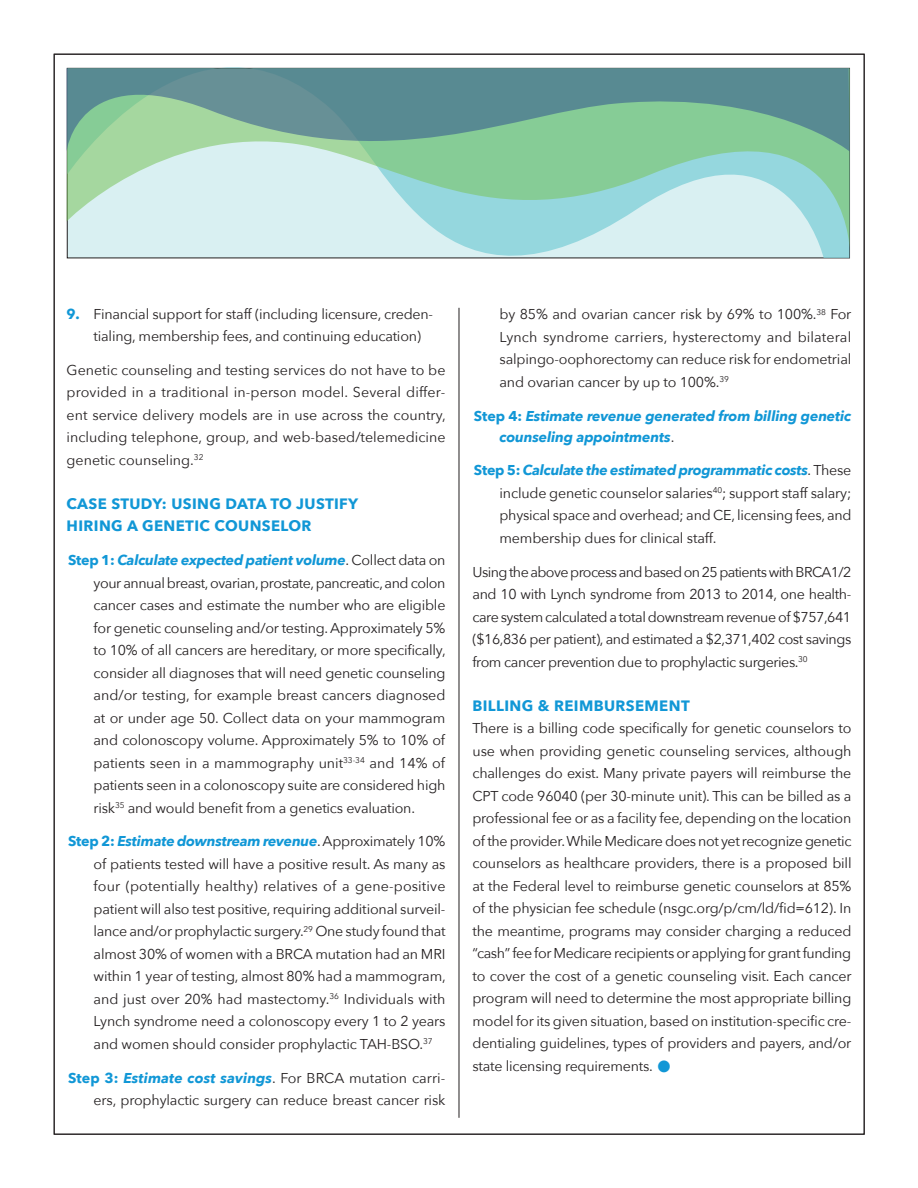
<style>
.page{position:relative;width:918px;height:1188px;background:#fff}
.page>*{position:absolute;margin:0;border:0;box-sizing:border-box;transform-origin:0 0}
.Text_No_Indent{font:33px "Avenir Next";color:#1197d6}
.subhead_in_text{font:700 15px/22.5px "Avenir Next";letter-spacing:.025em;color:#1197d6}
.Text_No_Indent-2{font:14.25px/22.5px "Avenir Next";letter-spacing:-.015em;color:#231f20;text-align:justify}
.Text{font:14.25px/22.5px "Avenir Next";letter-spacing:-.01em;color:#231f20;text-align:justify}
.Bulleted_text{font:14.25px/22.5px "Avenir Next";letter-spacing:-.015em;color:#231f20}
.Text-2{font:italic 700 14.25px/21px "Avenir Next";letter-spacing:-.01em;color:#1197d6}
.s1{font-weight:700;color:#1197d6}
.s2{font-weight:700;font-style:italic;color:#1197d6}
.s3{font-style:normal}
.s4{font-weight:400;font-style:normal;color:#231f20}
.s5{font-style:italic}
</style>
<div class="page">
<hr style="left:459px;top:308px;width:1px;height:810px;background:#231f20">
<svg style="left:67px;top:249px;width:783px;height:10px;background:#c3d9db"></svg>
<svg style="left:67px;top:153px;width:783px;height:96px;background:#b7e1d9"></svg>
<svg style="left:67px;top:67px;width:783px;height:86px;background:#72a797"></svg>
<p class="Bulleted_text" style="left:94px;top:302px;width:341px;text-indent:-27px"><span class="s1">9.</span> Financial support for staff (including licensure, creden&shy;tialing, membership fees, and continuing education)</p>
<p class="Text_No_Indent-2" style="left:67px;top:358px;width:381px">Genetic counseling and testing services do not have to be provided in a traditional in-person model. Several differ&shy;ent service delivery models are in use across the country, including telephone, group, and web-based/telemedicine genetic counseling.<sup>32</sup></p>
<p class="subhead_in_text" style="left:67px;top:492px;width:293px">CASE STUDY: USING DATA TO JUSTIFY<br>HIRING A GENETIC COUNSELOR</p>
<p class="Text_No_Indent-2" style="left:94px;top:548px;width:354px;text-indent:-26px"><span class="s1">Step 1:</span> <span class="s2">Calculate expected patient volume</span>. Collect data on your annual breast, ovarian, prostate, pancreatic, and colon cancer cases and estimate the number who are eligible for genetic counseling and/or testing. Approximately 5% to 10% of all cancers are hereditary, or more specifically, consider all diagnoses that will need genetic counseling and/or testing, for example breast cancers diagnosed at or under age 50. Collect data on your mammogram and colonoscopy volume. Approximately 5% to 10% of patients seen in a mammography unit<sup>33-34</sup> and 14% of patients seen in a colonoscopy suite are considered high risk<sup>35</sup> and would benefit from a genetics evaluation.</p>
<p class="Text" style="left:94px;top:830px;width:354px;text-indent:-26px"><span class="s1">Step 2:</span> <span class="s2">Estimate downstream revenue</span>. Approximately 10% of patients tested will have a positive result. As many as four (potentially healthy) relatives of a gene-positive patient will also test positive, requiring additional surveil&shy;lance and/or prophylactic surgery.<sup>29</sup> One study found that almost 30% of women with a BRCA mutation had an MRI within 1 year of testing, almost 80% had a mammogram, and just over 20% had mastectomy.<sup>36</sup> Individuals with Lynch syndrome need a colonoscopy every 1 to 2 years and women should consider prophylactic TAH-BSO.<sup>37</sup></p>
<p class="Text" style="left:68px;top:1066px;width:379px;text-align:right"><span class="s1">Step 3:</span> <span class="s2">Estimate cost savings</span>. For BRCA mutation carri&shy;ers, prophylactic surgery can reduce breast cancer risk</p>
<p class="Text" style="left:499px;top:303px;width:353px">by 85% and ovarian cancer risk by 69% to 100%.<sup>38</sup> For Lynch syndrome carriers, hysterectomy and bilateral salpingo-oophorectomy can reduce risk for endometrial and ovarian cancer by up to 100%.<sup>39</sup></p>
<p class="Text-2" style="left:499px;top:405px;width:353px;text-indent:-26px"><span class="s3">Step 4:</span> Estimate revenue generated from billing genetic counseling appointments<span class="s4">.</span></p>
<p class="Text" style="left:499px;top:459px;width:354px;text-indent:-26px"><span class="s1">Step 5:</span> <span class="s2">Calculate the estimated programmatic costs</span><span class="s5">.</span> These include genetic counselor salaries<sup>40</sup>; support staff salary; physical space and overhead; and CE, licensing fees, and membership dues for clinical staff.</p>
<p class="Text" style="left:472px;top:560px;width:380px">Using the above process and based on 25 patients with BRCA1/2 and 10 with Lynch syndrome from 2013 to 2014, one health&shy;care system calculated a total downstream revenue of $757,641 ($16,836 per patient), and estimated a $2,371,402 cost savings from cancer prevention due to prophylactic surgeries.<sup>30</sup></p>
<p class="subhead_in_text" style="left:472px;top:694px;width:219px">BILLING &amp; REIMBURSEMENT</p>
<p class="Text_No_Indent-2" style="left:472px;top:717px;width:381px">There is a billing code specifically for genetic counselors to use when providing genetic counseling services, although challenges do exist. Many private payers will reimburse the CPT code 96040 (per 30-minute unit). This can be billed as a professional fee or as a facility fee, depending on the location of the provider. While Medicare does not yet recognize genetic counselors as healthcare providers, there is a proposed bill at the Federal level to reimburse genetic counselors at 85% of the physician fee schedule (nsgc.org/p/cm/ld/fid=612). In the meantime, programs may consider charging a reduced “cash” fee for Medicare recipients or applying for grant funding to cover the cost of a genetic counseling visit. Each cancer program will need to determine the most appropriate billing model for its given situation, based on institution-specific cre&shy;dentialing guidelines, types of providers and payers, and/or state licensing requirements.</p>
<p class="Text_No_Indent" style="left:656px;top:1038px;width:18px">•</p>
</div>
